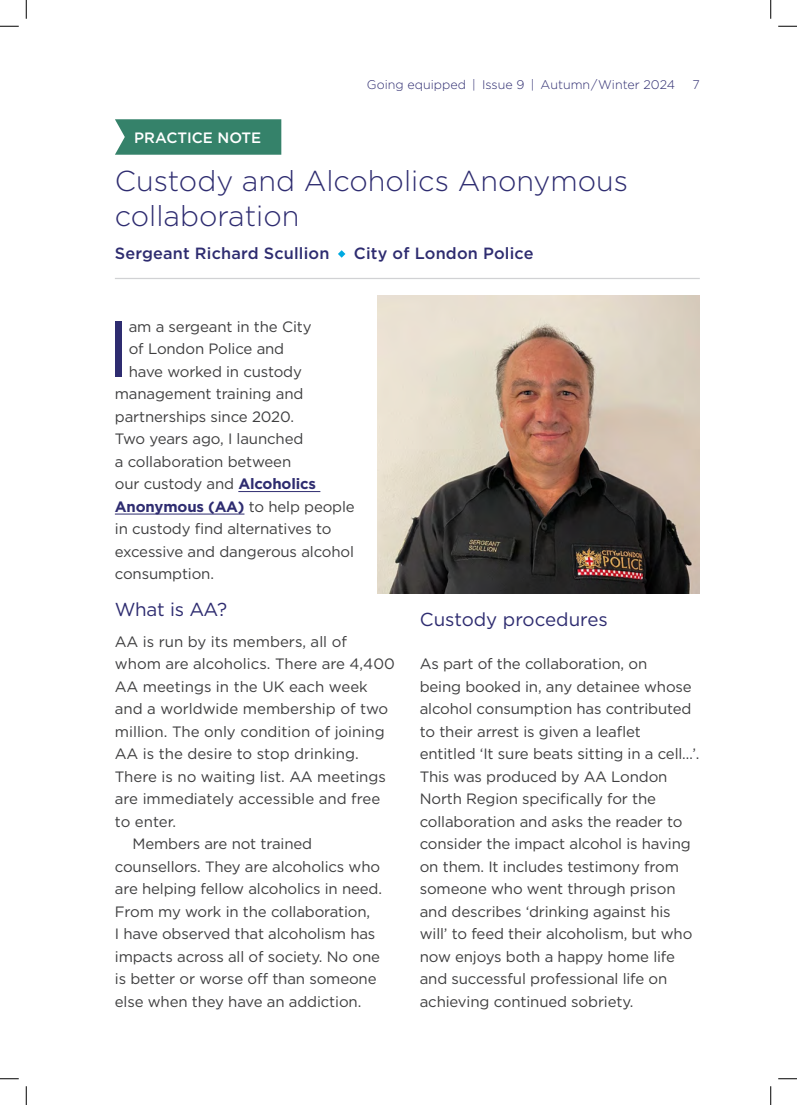
<style>
.page{position:relative;width:797px;height:1105px;background:#fff}
.page>*{position:absolute;margin:0;border:0;box-sizing:border-box;transform-origin:0 0}
.First_para_drop_cap{font:79.25px "Gotham";color:#2e2c70}
.Article_title{font:300 28.75px/35px "Gotham";color:#2e2c70}
.subhead_1{font:18.75px "Gotham";letter-spacing:-.005em;color:#2e2c70}
.Author{font:500 16.25px "Gotham";letter-spacing:.01em;color:#2e2c70}
.Ist_body_para__no_drop_cap{font:15px/22.5px "Gotham";letter-spacing:-.01em;color:#3e3e3f}
._2nd_body_para{font:15px/22.5px "Gotham";letter-spacing:-.01em;color:#3e3e3f}
.First_para_drop_cap-2{font:15px "Gotham";letter-spacing:-.01em;color:#3e3e3f}
.First_para_drop_cap-3{font:700 15px "Gotham";letter-spacing:-.01em;color:#2e2c70}
.t1{font:500 15px "Gotham";color:#fff}
.t2{font:300 12.5px "Gotham";color:#2e2c70}
.s1{font-weight:700;color:#2e2c70}
.s2{font-weight:400;color:#3e3e3f}
</style>
<div class="page">
<hr style="left:238px;top:491px;width:82px;height:1px;background:#2e2c70">
<hr style="left:115px;top:514px;width:129px;height:1px;background:#2e2c70">
<svg style="left:338px;top:250px;width:7px;height:8px"></svg>
<hr style="left:115px;top:278px;width:584px;height:1px;background:#d1d2d4">
<svg style="left:115px;top:119px;width:166px;height:36px;background:#3d8770"></svg>
<img style="left:377px;top:296px;width:322px;height:297px">
<svg style="left:0;top:25px;width:19px;height:2px"></svg>
<svg style="left:778px;top:25px;width:19px;height:2px"></svg>
<svg style="left:0;top:1078px;width:19px;height:1px"></svg>
<svg style="left:778px;top:1078px;width:19px;height:1px"></svg>
<svg style="left:25px;top:0;width:2px;height:19px"></svg>
<svg style="left:25px;top:1086px;width:2px;height:19px"></svg>
<svg style="left:770px;top:0;width:1px;height:19px"></svg>
<svg style="left:770px;top:1086px;width:1px;height:19px"></svg>
<p class="t1" style="left:134px;top:128px;width:128px">PRACTICE NOTE</p>
<p class="t2" style="left:367px;top:77px;width:309px">Going equipped | Issue 9 | Autumn / Winter 2024</p>
<p class="t2" style="left:692px;top:77px;width:9px">7</p>
<p class="Article_title" style="left:115px;top:163px;width:514px">Custody and Alcoholics Anonymous collaboration</p>
<p class="Author" style="left:115px;top:243px;width:216px">Sergeant Richard Scullion</p>
<p class="Author" style="left:354px;top:243px;width:181px">City of London Police</p>
<p class="First_para_drop_cap" style="left:106px;top:298px;width:25px">I</p>
<p class="First_para_drop_cap-2" style="left:129px;top:317px;width:184px">am a sergeant in the City</p>
<p class="First_para_drop_cap-2" style="left:129px;top:339px;width:157px">of London Police and</p>
<p class="First_para_drop_cap-2" style="left:129px;top:362px;width:175px">have worked in custody</p>
<p class="First_para_drop_cap-2" style="left:115px;top:384px;width:190px">management training and</p>
<p class="First_para_drop_cap-2" style="left:115px;top:407px;width:181px">partnerships since 2020.</p>
<p class="First_para_drop_cap-2" style="left:115px;top:429px;width:190px">Two years ago, I launched</p>
<p class="First_para_drop_cap-2" style="left:115px;top:452px;width:178px">a collaboration between</p>
<p class="First_para_drop_cap-2" style="left:115px;top:474px;width:203px">our custody and <span class="s1">Alcoholics</span></p>
<p class="First_para_drop_cap-3" style="left:115px;top:496px;width:241px">Anonymous (AA) <span class="s2">to help people</span></p>
<p class="First_para_drop_cap-2" style="left:115px;top:519px;width:218px">in custody find alternatives to</p>
<p class="First_para_drop_cap-2" style="left:115px;top:542px;width:240px">excessive and dangerous alcohol</p>
<p class="First_para_drop_cap-2" style="left:115px;top:564px;width:101px">consumption.</p>
<p class="subhead_1" style="left:115px;top:597px;width:114px">What is AA?</p>
<p class="Ist_body_para__no_drop_cap" style="left:115px;top:630px;width:281px">AA is run by its members, all of whom are alcoholics. There are 4,400<br>AA meetings in the UK each week and a worldwide membership of two million. The only condition of joining<br>AA is the desire to stop drinking.<br>There is no waiting list. AA meetings are immediately accessible and free to enter.</p>
<p class="_2nd_body_para" style="left:115px;top:832px;width:269px;text-indent:18px">Members are not trained counsellors. They are alcoholics who are helping fellow alcoholics in need.<br>From my work in the collaboration,<br>I have observed that alcoholism has impacts across all of society. No one is better or worse off than someone else when they have an addiction.</p>
<p class="subhead_1" style="left:420px;top:607px;width:190px">Custody procedures</p>
<p class="Ist_body_para__no_drop_cap" style="left:420px;top:652px;width:281px">As part of the collaboration, on<br>being booked in, any detainee whose alcohol consumption has contributed to their arrest is given a leaflet entitled ‘It sure beats sitting in a cell…’.<br>This was produced by AA London North Region specifically for the collaboration and asks the reader to consider the impact alcohol is having on them. It includes testimony from someone who went through prison and describes ‘drinking against his will’ to feed their alcoholism, but who now enjoys both a happy home life and successful professional life on achieving continued sobriety.</p>
</div>
